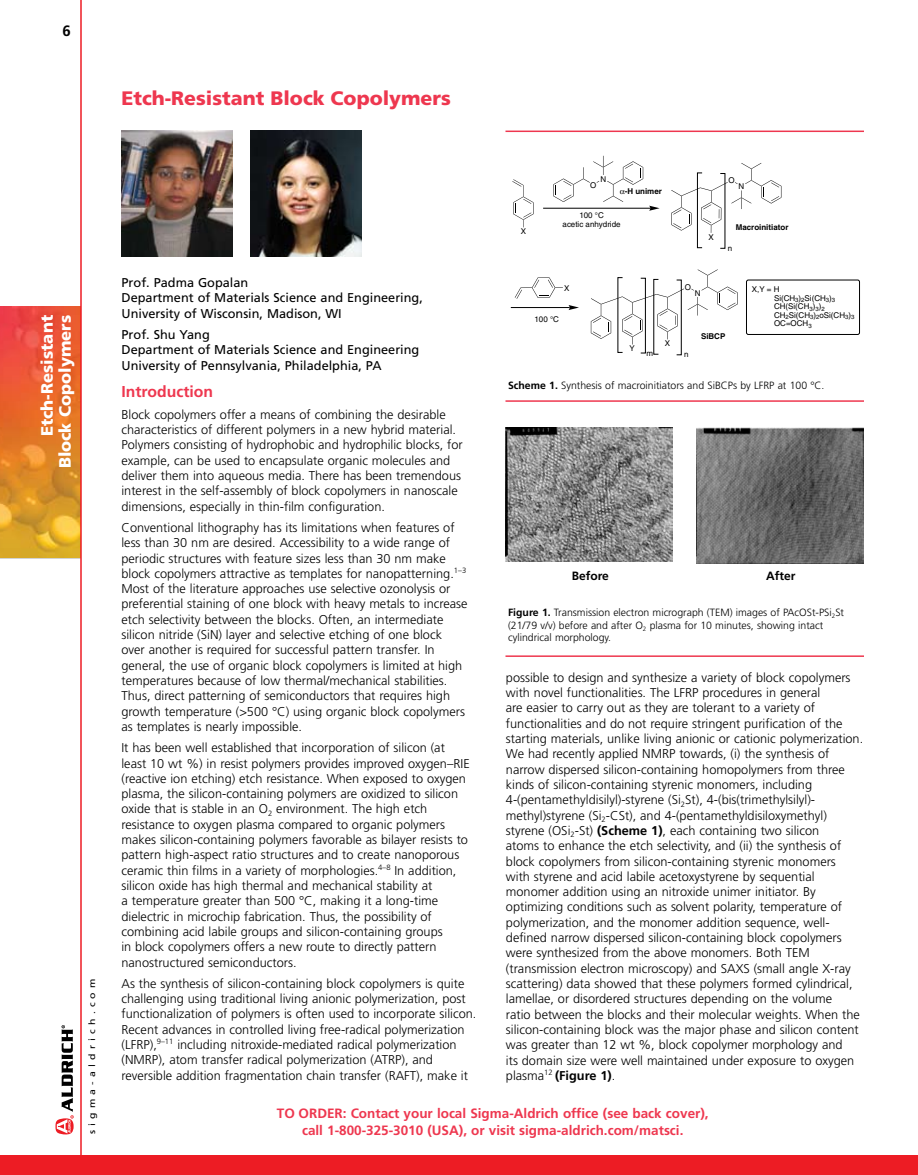
<style>
.page{position:relative;width:918px;height:1175px;background:#fff}
.page>*{position:absolute;margin:0;border:0;box-sizing:border-box;transform-origin:0 0}
.t1{font:900 19.5px "Frutiger";color:#ee374f}
.t2{font:900 16.5px/18px "Frutiger";color:#fff;text-align:right}
.t3{font:700 15.75px "Frutiger";color:#ee374f}
.t4{font:700 13.5px "Frutiger";color:#ee374f}
.t5{font:300 12.75px/15.3px "Frutiger";color:#000}
.t6{font:12.75px/15.3px "Frutiger";color:#000}
.t7{font:700 12px "Frutiger";color:#000}
.t8{font:300 10.5px/12.6px "Frutiger";color:#000}
.t9{font:8.85px "Frutiger";letter-spacing:.4em;color:#000;scale:1.18 1}
.t10{font:7.95px/8.6px "Helvetica";color:#000;text-align:center}
.t11{font:700 7.95px "Helvetica";color:#000}
.s1{font-weight:700}
</style>
<div class="page">
<img style="left:0;top:306px;width:80px;height:252px">
<div style="left:0;top:1154px;width:918px;height:20px;background:#ed1c24"></div>
<hr style="left:80px;top:0;width:2px;height:1174px;background:#ed1c24">
<svg style="left:56px;top:1025px;width:18px;height:109px"></svg>
<img style="left:122px;top:130px;width:110px;height:126px">
<img style="left:251px;top:131px;width:111px;height:125px">
<hr style="left:506px;top:130px;width:358px;height:2px;background:#ee374f">
<hr style="left:506px;top:400px;width:358px;height:2px;background:#ee374f">
<svg style="left:512px;top:179px;width:22px;height:48px"></svg>
<hr style="left:543px;top:208px;width:107px;height:1px;background:#000">
<svg style="left:515px;top:277px;width:48px;height:22px"></svg>
<hr style="left:511px;top:307px;width:59px;height:1px;background:#000">
<svg style="left:568px;top:305px;width:11px;height:5px"></svg>
<svg style="left:671px;top:163px;width:111px;height:86px"></svg>
<svg style="left:591px;top:269px;width:147px;height:86px"></svg>
<div style="left:746px;top:280px;width:114px;height:55px;border:1px solid #000;border-radius:2px"></div>
<hr style="left:506px;top:655px;width:358px;height:2px;background:#ee374f">
<img style="left:506px;top:428px;width:167px;height:133px">
<img style="left:696px;top:428px;width:167px;height:136px">
<svg style="left:553px;top:156px;width:107px;height:55px"></svg>
<h1 class="t1" style="left:122px;top:87px;width:331px">Etch-Resistant Block Copolymers</h1>
<p class="t2" style="left:38px;top:468px;width:155px;rotate:-90deg">Etch-Resistant<br>Block Copolymers</p>
<p class="t9" style="left:87px;top:1134px;width:134px;rotate:-90deg">sigma-aldrich.com</p>
<p class="t6" style="left:122px;top:275px;width:303px">Prof. Padma Gopalan<br>Department of Materials Science and Engineering,<br>University of Wisconsin, Madison, WI</p>
<p class="t6" style="left:122px;top:327px;width:299px">Prof. Shu Yang<br>Department of Materials Science and Engineering<br>University of Pennsylvania, Philadelphia, PA</p>
<p class="t3" style="left:122px;top:383px;width:93px">Introduction</p>
<p class="t5" style="left:122px;top:407px;width:343px">Block copolymers offer a means of combining the desirable characteristics of different polymers in a new hybrid material.<br>Polymers consisting of hydrophobic and hydrophilic blocks, for example, can be used to encapsulate organic molecules and deliver them into aqueous media. There has been tremendous interest in the self-assembly of block copolymers in nanoscale dimensions, especially in thin-film configuration.</p>
<p class="t5" style="left:122px;top:520px;width:348px">Conventional lithography has its limitations when features of less than 30 nm are desired. Accessibility to a wide range of periodic structures with feature sizes less than 30 nm make block copolymers attractive as templates for nanopatterning.<sup>1–3<br></sup>Most of the literature approaches use selective ozonolysis or preferential staining of one block with heavy metals to increase etch selectivity between the blocks. Often, an intermediate silicon nitride (SiN) layer and selective etching of one block over another is required for successful pattern transfer. In general, the use of organic block copolymers is limited at high temperatures because of low thermal/mechanical stabilities.<br>Thus, direct patterning of semiconductors that requires high growth temperature (&gt;500 °C) using organic block copolymers as templates is nearly impossible.</p>
<p class="t5" style="left:122px;top:740px;width:350px">It has been well established that incorporation of silicon (at least 10 wt %) in resist polymers provides improved oxygen–RIE (reactive ion etching) etch resistance. When exposed to oxygen plasma, the silicon-containing polymers are oxidized to silicon oxide that is stable in an O<sub>2</sub> environment. The high etch resistance to oxygen plasma compared to organic polymers makes silicon-containing polymers favorable as bilayer resists to pattern high-aspect ratio structures and to create nanoporous ceramic thin films in a variety of morphologies.<sup>4–8</sup> In addition, silicon oxide has high thermal and mechanical stability at<br>a temperature greater than 500 °C, making it a long-time dielectric in microchip fabrication. Thus, the possibility of combining acid labile groups and silicon-containing groups<br>in block copolymers offers a new route to directly pattern nanostructured semiconductors.</p>
<p class="t5" style="left:122px;top:976px;width:356px">As the synthesis of silicon-containing block copolymers is quite challenging using traditional living anionic polymerization, post functionalization of polymers is often used to incorporate silicon.<br>Recent advances in controlled living free-radical polymerization (LFRP),<sup>9–11</sup> including nitroxide-mediated radical polymerization (NMRP), atom transfer radical polymerization (ATRP), and reversible addition fragmentation chain transfer (RAFT), make it</p>
<p class="t10" style="left:521px;top:227px;width:7px">X</p>
<p class="t10" style="left:600px;top:175px;width:7px">N</p>
<p class="t10" style="left:728px;top:176px;width:8px">O</p>
<p class="t10" style="left:590px;top:180px;width:8px">O</p>
<p class="t10" style="left:739px;top:182px;width:7px">N</p>
<p class="t11" style="left:625px;top:187px;width:39px">-H unimer</p>
<p class="t10" style="left:563px;top:211px;width:60px">100 °C<br>acetic anhydride</p>
<p class="t10" style="left:709px;top:233px;width:7px">X</p>
<p class="t11" style="left:736px;top:223px;width:54px">Macroinitiator</p>
<p class="t10" style="left:728px;top:244px;width:6px">n</p>
<p class="t10" style="left:564px;top:284px;width:7px">X</p>
<p class="t10" style="left:534px;top:315px;width:26px">100 °C</p>
<p class="t10" style="left:685px;top:283px;width:8px">O</p>
<p class="t10" style="left:695px;top:288px;width:7px">N</p>
<p class="t10" style="left:630px;top:344px;width:7px">Y</p>
<p class="t10" style="left:665px;top:339px;width:7px">X</p>
<p class="t10" style="left:647px;top:349px;width:8px">m</p>
<p class="t10" style="left:684px;top:350px;width:6px">n</p>
<p class="t11" style="left:701px;top:331px;width:26px">SiBCP</p>
<p class="t10" style="left:774px;top:285px;width:82px;text-align:left;text-indent:-22px">X,Y = H<br>Si(CH<sub>3</sub>)<sub>2</sub>Si(CH<sub>3</sub>)<sub>3<br></sub>CH(Si(CH<sub>3</sub>)<sub>3</sub>)<sub>2<br></sub>CH<sub>2</sub>Si(CH<sub>3</sub>)<sub>2</sub>oSi(CH<sub>3</sub>)<sub>3<br></sub>OC=OCH<sub>3</sub></p>
<p class="t8" style="left:508px;top:380px;width:318px"><span class="s1">Scheme 1.</span> Synthesis of macroinitiators and SiBCPs by LFRP at 100 °C.</p>
<p class="t7" style="left:572px;top:569px;width:39px">Before</p>
<p class="t7" style="left:766px;top:569px;width:31px">After</p>
<p class="t8" style="left:508px;top:606px;width:338px"><span class="s1">Figure 1.</span> Transmission electron micrograph (TEM) images of PAcOSt-PSi<sub>2</sub>St (21/79 v/v) before and after O<sub>2</sub> plasma for 10 minutes, showing intact cylindrical morphology.</p>
<p class="t5" style="left:506px;top:670px;width:359px">possible to design and synthesize a variety of block copolymers with novel functionalities. The LFRP procedures in general<br>are easier to carry out as they are tolerant to a variety of functionalities and do not require stringent purification of the starting materials, unlike living anionic or cationic polymerization.<br>We had recently applied NMRP towards, (i) the synthesis of narrow dispersed silicon-containing homopolymers from three kinds of silicon-containing styrenic monomers, including 4-(pentamethyldisilyl)-styrene (Si<sub>2</sub>St), 4-(bis(trimethylsilyl)- methyl)styrene (Si<sub>2</sub>-CSt), and 4-(pentamethyldisiloxymethyl) styrene (OSi<sub>2</sub>-St) <span class="s1">(Scheme 1)</span>, each containing two silicon<br>atoms to enhance the etch selectivity, and (ii) the synthesis of block copolymers from silicon-containing styrenic monomers<br>with styrene and acid labile acetoxystyrene by sequential monomer addition using an nitroxide unimer initiator. By optimizing conditions such as solvent polarity, temperature of polymerization, and the monomer addition sequence, well&shy;defined narrow dispersed silicon-containing block copolymers were synthesized from the above monomers. Both TEM (transmission electron microscopy) and SAXS (small angle X-ray scattering) data showed that these polymers formed cylindrical, lamellae, or disordered structures depending on the volume<br>ratio between the blocks and their molecular weights. When the silicon-containing block was the major phase and silicon content was greater than 12 wt %, block copolymer morphology and<br>its domain size were well maintained under exposure to oxygen plasma<sup>12</sup> <span class="s1">(Figure 1)</span>.</p>
<p class="t4" style="left:277px;top:1105px;width:433px">TO ORDER: Contact your local Sigma-Aldrich office (see back cover),</p>
<p class="t4" style="left:302px;top:1122px;width:383px">call 1-800-32 5-3010 (USA), or visit sigma-aldrich.com/matsci.</p>
</div>
